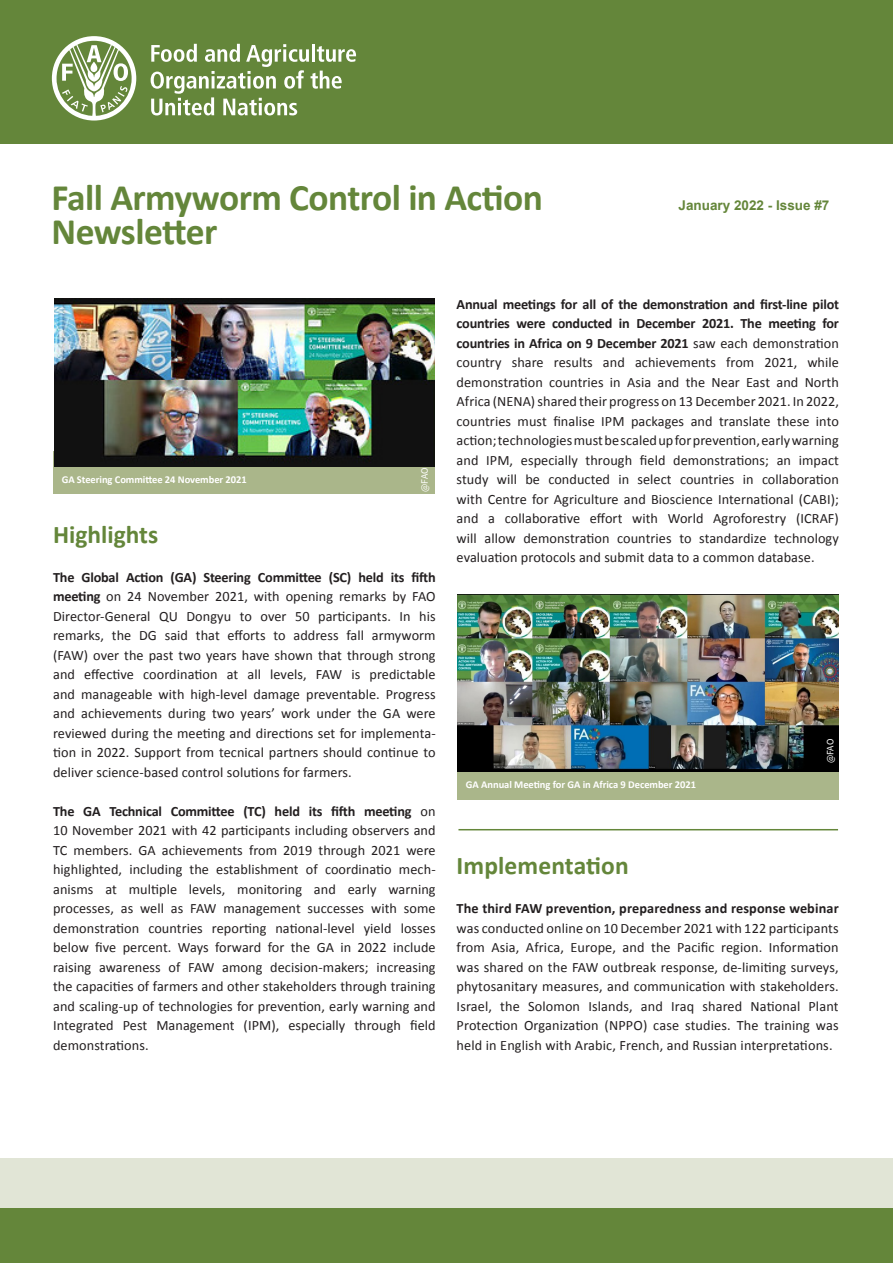
<style>
.page{position:relative;width:893px;height:1263px;background:#fff}
.page>*{position:absolute;margin:0;border:0;box-sizing:border-box;transform-origin:0 0}
.t1{font:700 37.5px "Calibri";letter-spacing:-.015em;color:#64863a}
.t2{font:700 25.5px "Calibri";color:#64863a}
.t3{font:14.25px/19.5px "Calibri";letter-spacing:.005em;color:#231f20;text-align:justify}
.t4{font:700 13.5px "Arial";color:#64863a}
.t5{font:700 10.5px "Calibri";letter-spacing:-.005em;color:#fff}
.t6{font:9.75px "Source Sans Pro";letter-spacing:-.025em;color:#fff}
.s1{font-weight:700}
</style>
<div class="page">
<div style="left:0;top:1158px;width:893px;height:76px;background:#e1e5d6"></div>
<div style="left:0;top:0;width:893px;height:144px;background:#64863a"></div>
<svg style="left:52px;top:36px;width:84px;height:85px"></svg>
<svg style="left:151px;top:44px;width:205px;height:71px"></svg>
<div style="left:53px;top:451px;width:382px;height:43px;background:#aab68a"></div>
<div style="left:458px;top:771px;width:381px;height:28px;background:#aab68a"></div>
<div style="left:0;top:1209px;width:893px;height:54px;background:#64863a"></div>
<img style="left:54px;top:299px;width:381px;height:167px">
<img style="left:458px;top:595px;width:381px;height:176px">
<hr style="left:458px;top:829px;width:380px;height:1px;background:#64863a">
<p class="t1" style="left:52px;top:173px;width:493px">Fall Armyworm Control in Action</p>
<p class="t1" style="left:52px;top:208px;width:167px">Newsletter</p>
<p class="t4" style="left:679px;top:196px;width:152px">January 2022 - Issue #7</p>
<p class="t5" style="left:62px;top:473px;width:186px">GA Steering Committee 24 November 2021</p>
<p class="t6" style="left:418px;top:492px;width:26px;rotate:-90deg">@FAO</p>
<p class="t2" style="left:53px;top:518px;width:107px">Highlights</p>
<p class="t3" style="left:53px;top:567px;width:384px"><span class="s1">The Global Action (GA) Steering Committee (SC) held its fifth meeting</span> on 24 November 2021, with opening remarks by FAO Director-General QU Dongyu to over 50 participants. In his remarks, the DG said that efforts to address fall armyworm (FAW) over the past two years have shown that through strong and effective coordination at all levels, FAW is predictable and manageable with high-level damage preventable. Progress and achievements during two years’ work under the GA were reviewed during the meeting and directions set for implementa&shy;tion in 2022. Support from tecnical partners should continue to deliver science-based control solutions for farmers.</p>
<p class="t3" style="left:53px;top:801px;width:384px"><span class="s1">The GA Technical Committee (TC) held its fifth meeting</span> on 10 November 2021 with 42 participants including observers and TC members. GA achievements from 2019 through 2021 were highlighted, including the establishment of coordinatio mech&shy;anisms at multiple levels, monitoring and early warning processes, as well as FAW management successes with some demonstration countries reporting national-level yield losses below five percent. Ways forward for the GA in 2022 include raising awareness of FAW among decision-makers; increasing the capacities of farmers and other stakeholders through training and scaling-up of technologies for prevention, early warning and Integrated Pest Management (IPM), especially through field demonstrations.</p>
<p class="t3" style="left:457px;top:294px;width:384px"><span class="s1">Annual meetings for all of the demonstration and first-line pilot countries were conducted in December 2021. The meeting for countries in Africa on 9 December 2021</span> saw each demonstration country share results and achievements from 2021, while demonstration countries in Asia and the Near East and North Africa (NENA) shared their progress on 13 December 2021. In 2022, countries must finalise IPM packages and translate these into action; technologies must be scaled up for prevention, early warning and IPM, especially through field demonstrations; an impact study will be conducted in select countries in collaboration with Centre for Agriculture and Bioscience International (CABI); and a collaborative effort with World Agroforestry (ICRAF) will allow demonstration countries to standardize technology evaluation protocols and submit data to a common database.</p>
<p class="t5" style="left:466px;top:778px;width:232px">GA Annual Meeting for GA in Africa 9 December 2021</p>
<p class="t6" style="left:824px;top:763px;width:26px;rotate:-90deg">@FAO</p>
<p class="t2" style="left:457px;top:850px;width:174px">Implementation</p>
<p class="t3" style="left:457px;top:899px;width:384px"><span class="s1">The third FAW prevention, preparedness and response webinar </span>was conducted online on 10 December 2021 with 122 participants from Asia, Africa, Europe, and the Pacific region. Information was shared on the FAW outbreak response, de-limiting surveys, phytosanitary measures, and communication with stakeholders.<br>Israel, the Solomon Islands, and Iraq shared National Plant Protection Organization (NPPO) case studies. The training was held in English with Arabic, French, and Russian interpretations.</p>
</div>
